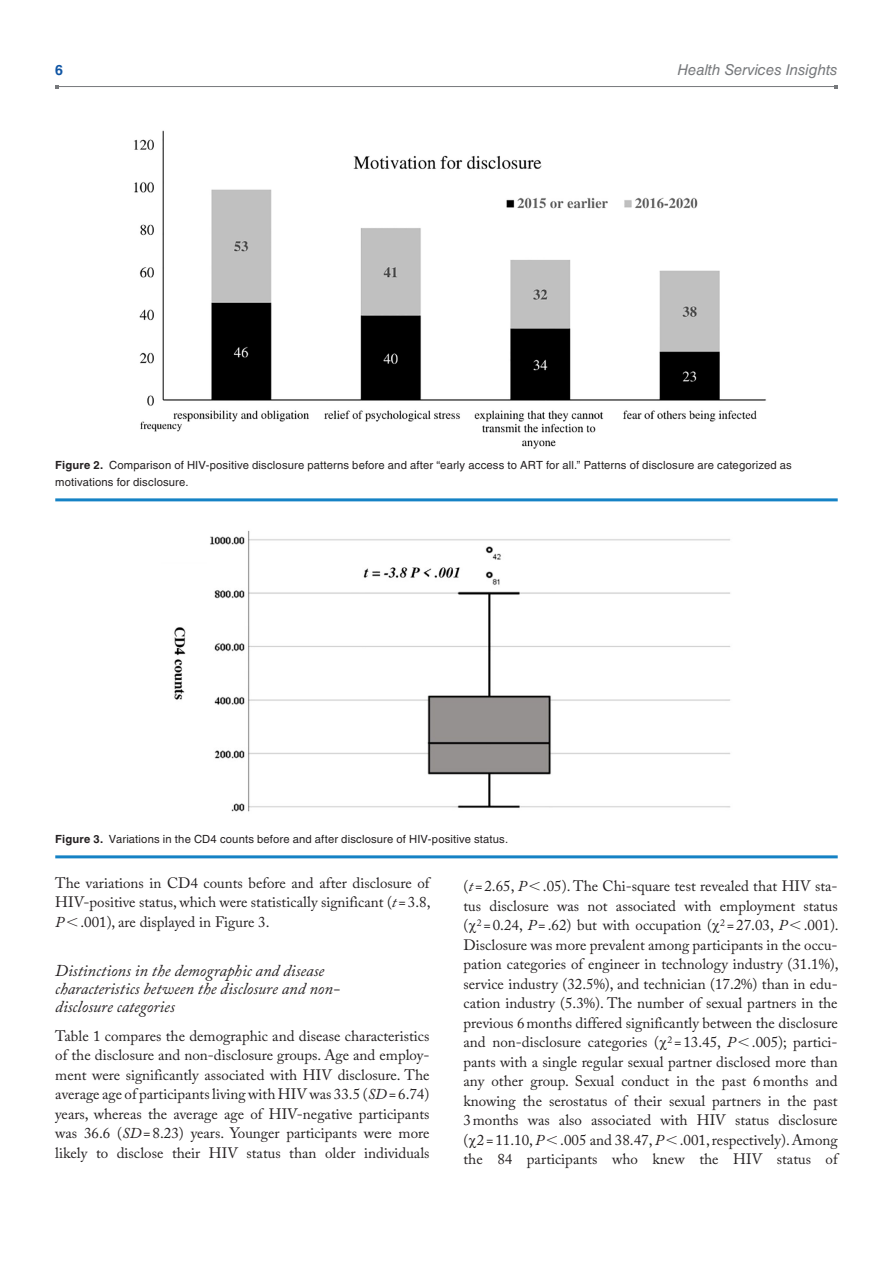
<style>
.page{position:relative;width:893px;height:1263px;background:#fff}
.page>*{position:absolute;margin:0;border:0;box-sizing:border-box;transform-origin:0 0}
.t1{font:italic 16.5px/18px "Adobe Caslon Pro";color:#231f20}
.t2{font:15px/19.5px "Adobe Caslon Pro";color:#231f20;text-align:justify}
.t3{font:italic 15px "Helvetica LT Std";letter-spacing:-.005em;color:#76787b}
.t4{font:700 14.25px "Helvetica LT Std";color:#1055a4}
.t5{font:11.25px/16.5px "Helvetica LT Std";letter-spacing:.015em;color:#231f20}
.s1{font-weight:700}
.s2{font-style:italic}
</style>
<div class="page">
<hr style="left:57px;top:86px;width:779px;height:1px;background:#76787b">
<hr style="left:55px;top:498px;width:783px;height:3px;background:#1582c5">
<img style="left:134px;top:130px;width:632px;height:319px">
<hr style="left:55px;top:855px;width:783px;height:3px;background:#1582c5">
<img style="left:174px;top:530px;width:557px;height:282px">
<p class="t4" style="left:55px;top:61px;width:9px">6</p>
<p class="t3" style="left:677px;top:61px;width:162px">Health Services Insights</p>
<p class="t5" style="left:55px;top:457px;width:738px"><span class="s1">Figure 2.</span> Comparison of HIV-positive disclosure patterns before and after “early access to ART for all.” Patterns of disclosure are categorized as motivations for disclosure.</p>
<p class="t5" style="left:55px;top:830px;width:454px"><span class="s1">Figure 3.</span> Variations in the CD4 counts before and after disclosure of HIV-positive status.</p>
<p class="t2" style="left:55px;top:873px;width:377px">The variations in CD4 counts before and after disclosure of HIV-positive status, which were statistically significant (<span class="s2">t</span>=3.8, <span class="s2">P</span> .001), are displayed in Figure 3.</p>
<p class="t1" style="left:55px;top:961px;width:286px">Distinctions in the demographic and disease characteristics between the disclosure and non&shy;disclosure categories</p>
<p class="t2" style="left:55px;top:1026px;width:376px">Table 1 compares the demographic and disease characteristics of the disclosure and non-disclosure groups. Age and employ&shy;ment were significantly associated with HIV disclosure. The average age of participants living with HIV was 33.5 (<span class="s2">SD</span>=6.74) years, whereas the average age of HIV-negative participants was 36.6 (<span class="s2">SD</span>=8.23) years. Younger participants were more likely to disclose their HIV status than older individuals</p>
<p class="t2" style="left:463px;top:876px;width:377px">(<span class="s2">t</span>=2.65, <span class="s2">P</span> .05). The Chi-square test revealed that HIV sta&shy;tus disclosure was not associated with employment status ( <sup>2</sup> =0.24, <span class="s2">P</span>=.62) but with occupation ( <sup>2</sup> = 27.03, <span class="s2">P</span> .001).<br>Disclosure was more prevalent among participants in the occu&shy;pation categories of engineer in technology industry (31.1%), service industry (32.5%), and technician (17.2%) than in edu&shy;cation industry (5.3%). The number of sexual partners in the previous 6months differed significantly between the disclosure and non-disclosure categories ( <sup>2</sup> = 13.45, <span class="s2">P</span> .005); partici&shy;pants with a single regular sexual partner disclosed more than any other group. Sexual conduct in the past 6months and knowing the serostatus of their sexual partners in the past 3months was also associated with HIV status disclosure ( 2 = 11.10, <span class="s2">P</span> .005 and 38.47, <span class="s2">P</span> .001, respectively). Among the 84 participants who knew the HIV status of</p>
</div>
